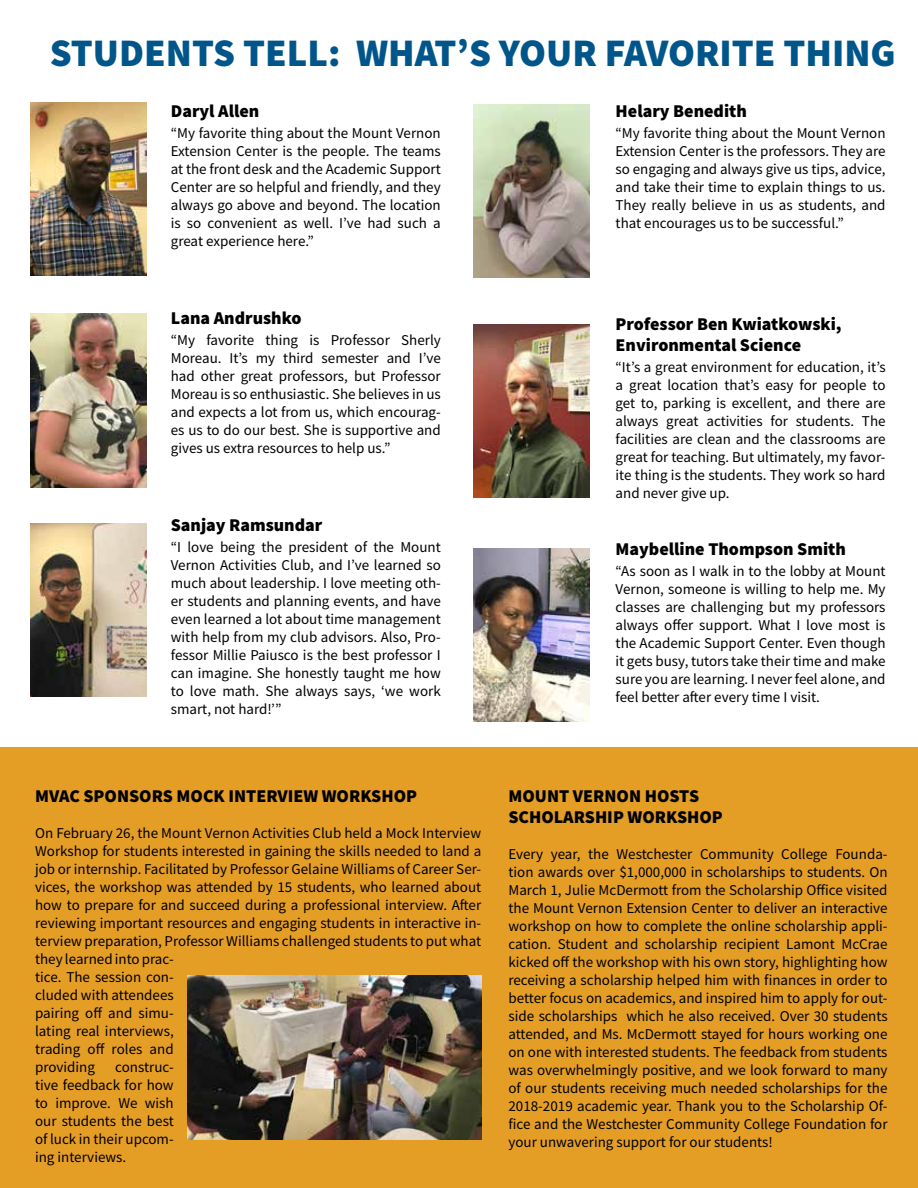
<style>
.page{position:relative;width:918px;height:1188px;background:#fff}
.page>*{position:absolute;margin:0;border:0;box-sizing:border-box;transform-origin:0 0}
.t1{font:900 39px "Source Sans Pro";color:#00568a}
.t2{font:900 18px/21px "Source Sans Pro";color:#000}
.t3{font:15px/18px "Source Sans Pro";color:#000;text-align:justify}
</style>
<div class="page">
<div style="left:0;top:748px;width:918px;height:440px;background:#e49d25"></div>
<img style="left:31px;top:103px;width:116px;height:173px">
<img style="left:473px;top:104px;width:116px;height:174px">
<img style="left:31px;top:314px;width:116px;height:173px">
<img style="left:473px;top:324px;width:116px;height:174px">
<img style="left:31px;top:523px;width:116px;height:173px">
<img style="left:473px;top:549px;width:116px;height:173px">
<img style="left:187px;top:975px;width:294px;height:165px">
<h1 class="t1" style="left:50px;top:26px;width:848px">STUDENTS TELL: WHAT’S YOUR FAVORITE THING</h1>
<p class="t2" style="left:171px;top:101px;width:90px">Daryl Allen</p>
<p class="t3" style="left:171px;top:124px;width:272px">“My favorite thing about the Mount Vernon Extension Center is the people. The teams at the front desk and the Academic Support Center are so helpful and friendly, and they always go above and beyond. The location is so convenient as well. I’ve had such a great experience here.”</p>
<p class="t2" style="left:616px;top:100px;width:133px">Helary Benedith</p>
<p class="t3" style="left:616px;top:124px;width:272px">“My favorite thing about the Mount Vernon Extension Center is the professors. They are so engaging and always give us tips, advice, and take their time to explain things to us.<br>They really believe in us as students, and that encourages us to be successful.”</p>
<p class="t2" style="left:171px;top:308px;width:132px">Lana Andrushko</p>
<p class="t3" style="left:171px;top:331px;width:272px">“My favorite thing is Professor Sherly Moreau. It’s my third semester and I’ve had other great professors, but Professor Moreau is so enthusiastic. She believes in us and expects a lot from us, which encourag&shy;es us to do our best. She is supportive and gives us extra resources to help us.”</p>
<p class="t2" style="left:171px;top:515px;width:153px">Sanjay Ramsundar</p>
<p class="t3" style="left:171px;top:538px;width:272px">“I love being the president of the Mount Vernon Activities Club, and I’ve learned so much about leadership. I love meeting oth&shy;er students and planning events, and have even learned a lot about time management with help from my club advisors. Also, Pro&shy;fessor Millie Paiusco is the best professor I can imagine. She honestly taught me how to love math. She always says, ‘we work smart, not hard!’”</p>
<p class="t2" style="left:616px;top:313px;width:228px">Professor Ben Kwiatkowski,<br>Environmental Science</p>
<p class="t3" style="left:616px;top:358px;width:272px">“It’s a great environment for education, it’s a great location that’s easy for people to get to, parking is excellent, and there are always great activities for students. The facilities are clean and the classrooms are great for teaching. But ultimately, my favor&shy;ite thing is the students. They work so hard and never give up.</p>
<p class="t2" style="left:616px;top:538px;width:232px">Maybelline Thompson Smith</p>
<p class="t3" style="left:616px;top:562px;width:272px">“As soon as I walk in to the lobby at Mount Vernon, someone is willing to help me. My classes are challenging but my professors always offer support. What I love most is the Academic Support Center. Even though it gets busy, tutors take their time and make sure you are learning. I never feel alone, and feel better after every time I visit.</p>
<p class="t2" style="left:35px;top:785px;width:384px">MVAC SPONSORS MOCK INTERVIEW WORKSHOP</p>
<p class="t3" style="left:35px;top:824px;width:448px;text-align:left">On February 26, the Mount Vernon Activities Club held a Mock Interview Workshop for students interested in gaining the skills needed to land a job or internship. Facilitated by Professor Gelaine Williams of Career Ser&shy;vices, the workshop was attended by 15 students, who learned about how to prepare for and succeed during a professional interview. After reviewing important resources and engaging students in interactive in&shy;terview preparation, Professor Williams challenged students to put what they learned into prac-<br>tice. The session con-<br>cluded with attendees<br>pairing off and simu-<br>lating real interviews,<br>trading off roles and<br>providing</p>
<p class="t3" style="left:35px;top:1058px;width:140px;text-indent:80px">construc&shy;tive feedback for how to improve. We wish our students the best of luck in their upcom&shy;ing interviews.</p>
<p class="t2" style="left:508px;top:785px;width:216px">MOUNT VERNON HOSTS<br>SCHOLARSHIP WORKSHOP</p>
<p class="t3" style="left:508px;top:845px;width:381px">Every year, the Westchester Community College Founda&shy;tion awards over $1,000,000 in scholarships to students. On March 1, Julie McDermott from the Scholarship Office visited the Mount Vernon Extension Center to deliver an interactive workshop on how to complete the online scholarship appli&shy;cation. Student and scholarship recipient Lamont McCrae kicked off the workshop with his own story, highlighting how receiving a scholarship helped him with finances in order to better focus on academics, and inspired him to apply for out&shy;side scholarships which he also received. Over 30 students attended, and Ms. McDermott stayed for hours working one on one with interested students. The feedback from students was overwhelmingly positive, and we look forward to many of our students receiving much needed scholarships for the 2018-2019 academic year. Thank you to the Scholarship Of&shy;fice and the Westchester Community College Foundation for your unwavering support for our students!</p>
</div>
